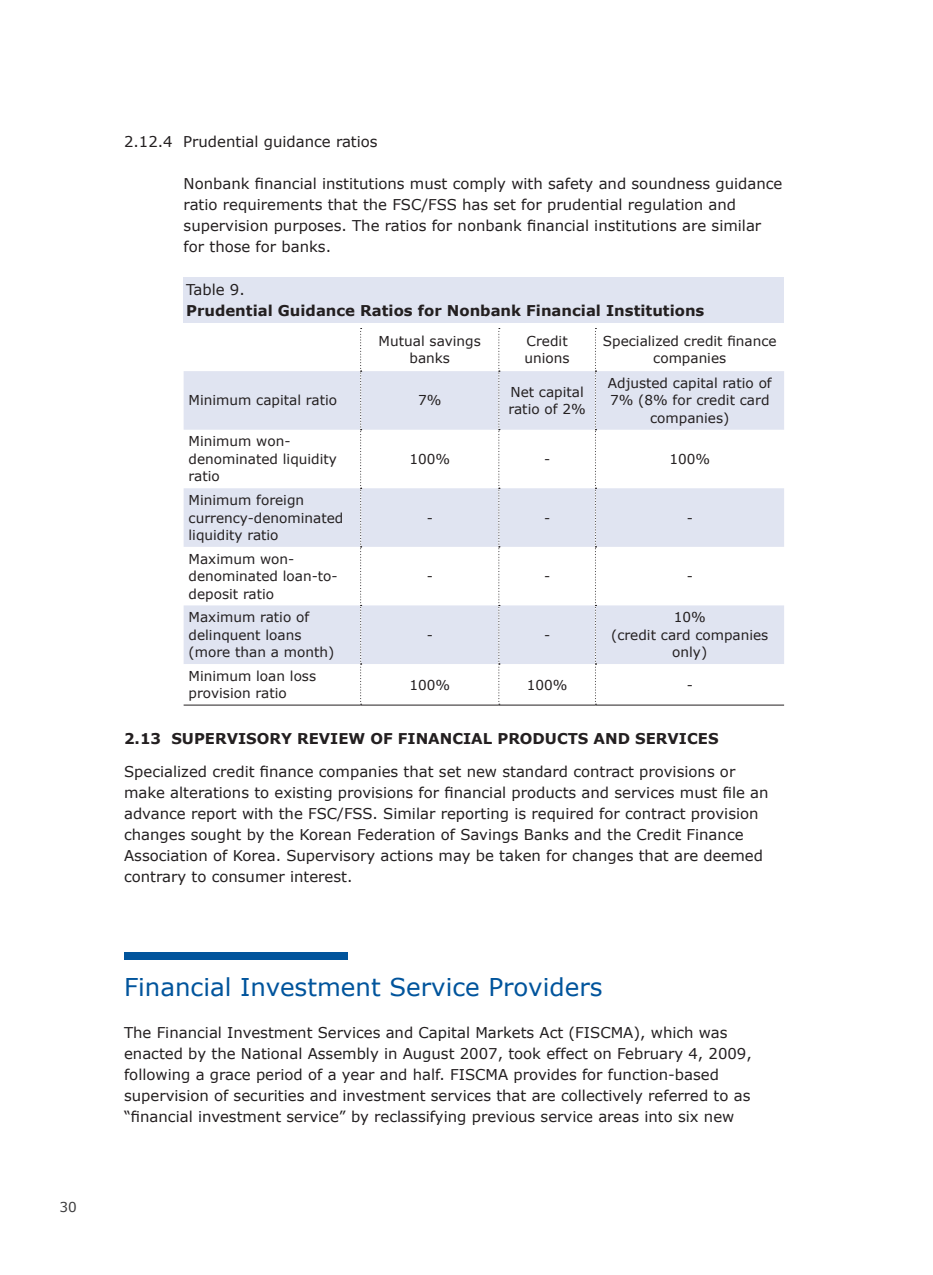
<style>
.page{position:relative;width:933px;height:1275px;background:#fff}
.page>*{position:absolute;margin:0;border:0;box-sizing:border-box;transform-origin:0 0}
.t1{font:24.5px "Verdana";color:#01549c}
.t2{font:14.88px/21px "Verdana";color:#231f20}
.t3{font:700 14.88px "Verdana";color:#231f20}
.t4{font:13.65px/17.5px "Verdana";color:#231f20}
.t5{font:13.65px "Verdana";color:#3e3e3f}
</style>
<div class="page">
<div style="left:184px;top:277px;width:600px;height:46px;background:#e0e4f1"></div>
<svg style="left:184px;top:371px;width:600px;height:293px;fill:#e0e4f1"></svg>
<hr style="left:184px;top:705px;width:177px;height:1px;background:#231f20">
<hr style="left:361px;top:705px;width:138px;height:1px;background:#231f20">
<hr style="left:499px;top:705px;width:96px;height:1px;background:#231f20">
<hr style="left:595px;top:705px;width:189px;height:1px;background:#231f20">
<svg style="left:360px;top:328px;width:2px;height:377px"></svg>
<svg style="left:498px;top:328px;width:2px;height:377px"></svg>
<svg style="left:595px;top:328px;width:1px;height:377px"></svg>
<div style="left:124px;top:952px;width:223px;height:7px;background:#01549c"></div>
<p class="t5" style="left:60px;top:1198px;width:19px">30</p>
<p class="t2" style="left:124px;top:131px;width:255px">2.12.4 Prudential guidance ratios</p>
<p class="t2" style="left:184px;top:173px;width:600px">Nonbank financial institutions must comply with safety and soundness guidance ratio requirements that the FSC/FSS has set for prudential regulation and supervision purposes. The ratios for nonbank financial institutions are similar for those for banks.</p>
<p class="t2" style="left:186px;top:279px;width:60px">Table 9.</p>
<p class="t3" style="left:186px;top:300px;width:520px">Prudential Guidance Ratios for Nonbank Financial Institutions</p>
<p class="t4" style="left:379px;top:332px;width:104px;text-align:center">Mutual savings banks</p>
<p class="t4" style="left:524px;top:332px;width:47px">Credit unions</p>
<p class="t4" style="left:603px;top:332px;width:175px;text-align:center">Specialized credit finance companies</p>
<p class="t4" style="left:189px;top:392px;width:150px">Minimum capital ratio</p>
<p class="t4" style="left:418px;top:392px;width:25px">7%</p>
<p class="t4" style="left:508px;top:383px;width:79px">Net capital ratio of 2%</p>
<p class="t4" style="left:608px;top:374px;width:165px;text-align:center">Adjusted capital ratio of<br>7% (8% for credit card companies)</p>
<p class="t4" style="left:189px;top:433px;width:150px">Minimum won&shy;denominated liquidity ratio</p>
<p class="t4" style="left:409px;top:450px;width:42px">100%</p>
<p class="t4" style="left:544px;top:450px;width:8px">-</p>
<p class="t4" style="left:669px;top:450px;width:42px">100%</p>
<p class="t4" style="left:189px;top:491px;width:156px">Minimum foreign currency-denominated liquidity ratio</p>
<p class="t4" style="left:189px;top:550px;width:151px">Maximum won&shy;denominated loan-to&shy;deposit ratio</p>
<p class="t4" style="left:189px;top:608px;width:147px">Maximum ratio of delinquent loans (more than a month)</p>
<p class="t4" style="left:426px;top:509px;width:8px">-</p>
<p class="t4" style="left:544px;top:509px;width:8px">-</p>
<p class="t4" style="left:686px;top:509px;width:8px">-</p>
<p class="t4" style="left:426px;top:567px;width:8px">-</p>
<p class="t4" style="left:544px;top:567px;width:8px">-</p>
<p class="t4" style="left:686px;top:567px;width:8px">-</p>
<p class="t4" style="left:426px;top:626px;width:8px">-</p>
<p class="t4" style="left:544px;top:626px;width:8px">-</p>
<p class="t4" style="left:611px;top:608px;width:159px;text-align:center">10%<br>(credit card companies only)</p>
<p class="t4" style="left:189px;top:667px;width:129px">Minimum loan loss provision ratio</p>
<p class="t4" style="left:409px;top:676px;width:42px">100%</p>
<p class="t4" style="left:527px;top:676px;width:42px">100%</p>
<p class="t4" style="left:686px;top:676px;width:8px">-</p>
<p class="t3" style="left:124px;top:728px;width:296px">2.13 SUPERVISORY REVIEW OF FINAN</p>
<p class="t3" style="left:452px;top:728px;width:268px">CIAL PRODUCTS AN D SERVICES</p>
<p class="t2" style="left:124px;top:761px;width:646px">Specialized credit finance companies that set new standard contract provisions or make alterations to existing provisions for financial products and services must file an advance report with the FSC/FSS. Similar reporting is required for contract provision changes sought by the Korean Federation of Savings Banks and the Credit Finance Association of Korea. Supervisory actions may be taken for changes that are deemed contrary to consumer interest.</p>
<h1 class="t1" style="left:124px;top:970px;width:480px">Financial Investment Service Providers</h1>
<p class="t2" style="left:124px;top:1022px;width:629px">The Financial Investment Services and Capital Markets Act (FISCMA), which was enacted by the National Assembly in August 2007, took effect on February 4, 2009, following a grace period of a year and half. FISCMA provides for function-based supervision of securities and investment services that are collectively referred to as “financial investment service” by reclassifying previous service areas into six new</p>
</div>
